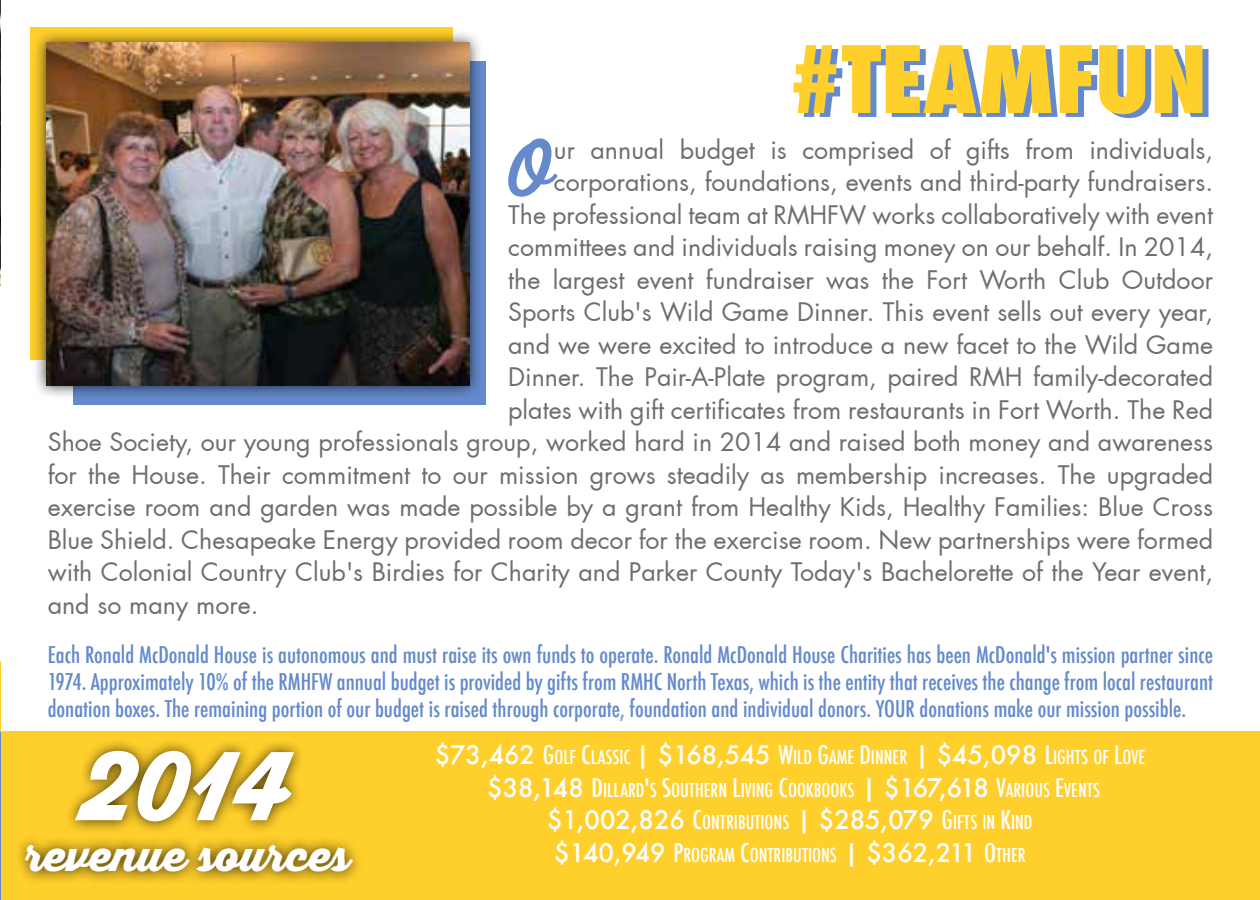
<style>
.page{position:relative;width:1260px;height:900px;background:#fff}
.page>*{position:absolute;margin:0;border:0;box-sizing:border-box;transform-origin:0 0}
.t1{font:900 95px "Thirsty Script";color:#fff}
.t2{font:800 condensed 90px "Futura";color:#ffcf2b}
.t3{font:700 63px "Thirsty Script";color:#648acc}
.t4{font:900 42.5px "Thirsty Script";color:#fff}
.t5{font:25px "Futura";color:#6d6e71}
.t6{font:500 condensed 22.5px/27px "Futura";color:#648acc;text-align:justify}
.t7{font:500 condensed 18.75px/32.5px "Futura";color:#fff;text-align:center}
.s1{font-stretch:normal;font-size:25px}
.s2{font-size:25px}
</style>
<div class="page">
<img style="left:0;top:0;width:1px;height:286px">
<div style="left:1px;top:731px;width:1259px;height:169px;background:#ffcf2b"></div>
<hr style="left:0;top:732px;width:1px;height:168px;background:#648acc">
<div style="left:13px;top:738px;width:353px;height:147px;background:#000;opacity:.75"></div>
<hr style="left:0;top:661px;width:1px;height:71px;background:#ffcf2b">
<div style="left:73px;top:61px;width:413px;height:344px;background:#648acc"></div>
<div style="left:32px;top:29px;width:451px;height:370px;background:#000;opacity:.75"></div>
<img style="left:46px;top:43px;width:423px;height:343px">
<h2 class="t2" style="left:788px;top:18px;width:421px">#TEAMFUN</h2>
<h3 class="t3" style="left:508px;top:121px;width:47px">O</h3>
<p class="t5" style="left:554px;top:133px;width:661px">ur annual budget is comprised of gifts from individuals,</p>
<p class="t5" style="left:554px;top:166px;width:661px">corporations, foundations, events and third-party fundraisers.</p>
<p class="t5" style="left:508px;top:198px;width:706px">The professional team at RMHFW works collaboratively with event</p>
<p class="t5" style="left:508px;top:231px;width:706px">committees and individuals raising money on our behalf. In 2014,</p>
<p class="t5" style="left:508px;top:263px;width:706px">the largest event fundraiser was the Fort Worth Club Outdoor</p>
<p class="t5" style="left:508px;top:296px;width:706px">Sports Club's Wild Game Dinner. This event sells out every year,</p>
<p class="t5" style="left:508px;top:328px;width:706px">and we were excited to introduce a new facet to the Wild Game</p>
<p class="t5" style="left:508px;top:361px;width:706px">Dinner. The Pair-A-Plate program, paired RMH family-decorated</p>
<p class="t5" style="left:508px;top:393px;width:706px">plates with gift certificates from restaurants in Fort Worth. The Red</p>
<p class="t5" style="left:48px;top:426px;width:1167px">Shoe Society, our young professionals group, worked hard in 2014 and raised both money and awareness</p>
<p class="t5" style="left:48px;top:458px;width:1167px">for the House. Their commitment to our mission grows steadily as membership increases. The upgraded</p>
<p class="t5" style="left:48px;top:491px;width:1167px">exercise room and garden was made possible by a grant from Healthy Kids, Healthy Families: Blue Cross</p>
<p class="t5" style="left:48px;top:523px;width:1167px">Blue Shield. Chesapeake Energy provided room decor for the exercise room. New partnerships were formed</p>
<p class="t5" style="left:48px;top:556px;width:1167px">with Colonial Country Club's Birdies for Charity and Parker County Today's Bachelorette of the Year event,</p>
<p class="t5" style="left:48px;top:588px;width:212px">and so many more.</p>
<p class="t6" style="left:48px;top:641px;width:1167px">Each Ronald McDonald House is autonomous and must raise its own funds to operate. Ronald McDonald House Charities has been McDonald's mission partner since 1974. Approximately 10% of the RMHFW annual budget is provided by gifts from RMHC North Texas, which is the entity that receives the change from local restaurant donation boxes. The remaining portion of our budget is raised through corporate, foundation and individual donors. YOUR donations make our mission possible.</p>
<h1 class="t1" style="left:81px;top:713px;width:214px">2014</h1>
<h3 class="t4" style="left:24px;top:823px;width:327px">revenue sources</h3>
<p class="t7" style="left:435px;top:741px;width:712px"><span class="s1">$73,462</span> <span class="s2">G</span>OLF <span class="s2">C</span>LASSIC <span class="s1">| $168,545</span> <span class="s2">W</span>ILD <span class="s2">G</span>AME <span class="s2">D</span>INNER <span class="s1">| $45,098</span> <span class="s2">L</span>IGHTS OF <span class="s2">L</span>OVE <span class="s1">$38,148</span> <span class="s2">D</span>ILLARD<span class="s2">'</span>S <span class="s2">S</span>OUTHERN <span class="s2">L</span>IVING <span class="s2">C</span>OOKBOOKS <span class="s1">| $167,618</span> <span class="s2">V</span>ARIOUS <span class="s2">E</span>VENTS <span class="s1">$1,002,826</span> <span class="s2">C</span>ONTRIBUTIONS <span class="s1">| $285,079</span> <span class="s2">G</span>IFTS IN <span class="s2">K</span>IND<br><span class="s1">$140,949</span> <span class="s2">P</span>ROGRAM <span class="s2">C</span>ONTRIBUTIONS <span class="s1">| $362,211</span> <span class="s2">O</span>THER</p>
</div>
